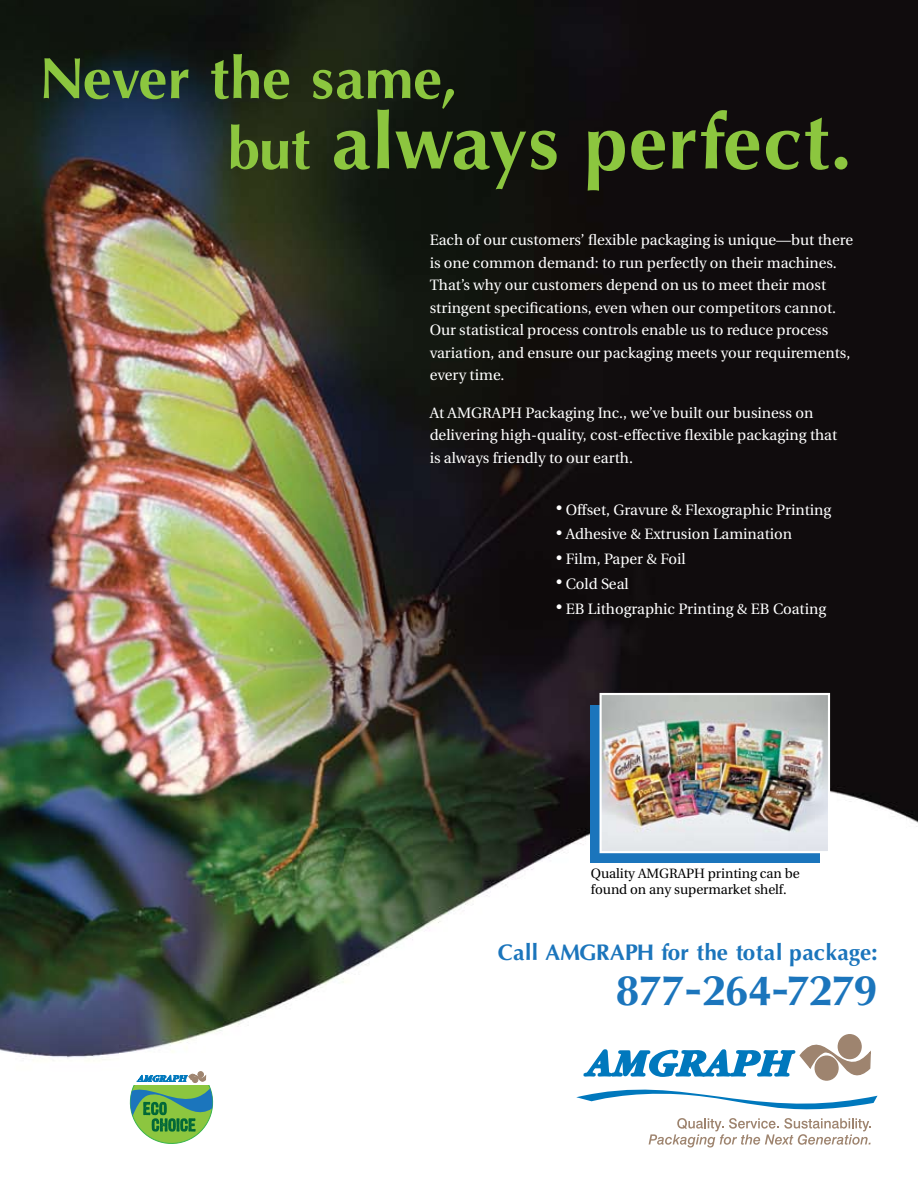
<style>
.page{position:relative;width:918px;height:1188px;background:#fff}
.page>*{position:absolute;margin:0;border:0;box-sizing:border-box;transform-origin:0 0}
.t1{font:700 74.1px "Omni";letter-spacing:-.02em;color:#8cc63f}
.t2{font:700 55.5px "Omni";letter-spacing:-.01em;color:#8cc63f}
.t3{font:700 39.3px "Omni";letter-spacing:-.025em;color:#1b75bc}
.t4{font:700 21.45px "Omni";letter-spacing:-.01em;color:#1b75bc}
.t5{font:15px/22.5px "Utopia";color:#fff}
.t6{font:13.5px/16.2px "Utopia";letter-spacing:-.005em;color:#000}
.s1{font-size:55.5px}
</style>
<div class="page">
<img style="left:0;top:0;width:918px;height:1148px">
<svg style="left:125px;top:1072px;width:93px;height:76px"></svg>
<div style="left:838px;top:1035px;width:23px;height:24px;background:#9e846f;border-radius:50%"></div>
<div style="left:838px;top:1034px;width:24px;height:25px;border:1px solid #9e846f;border-radius:50%"></div>
<svg style="left:576px;top:1038px;width:301px;height:109px"></svg>
<div style="left:590px;top:705px;width:230px;height:157px;background:#1b75bc"></div>
<img style="left:603px;top:696px;width:224px;height:154px">
<div style="left:600px;top:693px;width:230px;height:160px;border:2px solid #fff"></div>
<h2 class="t2" style="left:41px;top:45px;width:417px">Never the same,</h2>
<h1 class="t1" style="left:227px;top:97px;width:625px"><span class="s1">but</span> always perfect.</h1>
<p class="t5" style="left:430px;top:229px;width:425px">Each of our customers’ flexible packaging is unique—but there is one common demand: to run perfectly on their machines.<br>That’s why our customers depend on us to meet their most stringent specifications, even when our competitors cannot.<br>Our statistical process controls enable us to reduce process variation, and ensure our packaging meets your requirements, every time.</p>
<p class="t5" style="left:430px;top:402px;width:409px">At AMGRAPH Packaging Inc., we’ve built our business on delivering high-quality, cost-effective flexible packaging that is always friendly to our earth.</p>
<p class="t5" style="left:556px;top:499px;width:277px">• Offset, Gravure &amp; Flexographic Printing</p>
<p class="t5" style="left:556px;top:523px;width:237px">• Adhesive &amp; Extrusion Lamination</p>
<p class="t5" style="left:556px;top:548px;width:131px">• Film, Paper &amp; Foil</p>
<p class="t5" style="left:556px;top:573px;width:74px">• Cold Seal</p>
<p class="t5" style="left:556px;top:598px;width:271px">• EB Lithographic Printing &amp; EB Coating</p>
<p class="t6" style="left:591px;top:866px;width:210px">Quality AMGRAPH printing can be found on any supermarket shelf.</p>
<h3 class="t4" style="left:497px;top:939px;width:381px">Call AMGRAPH for the total package:</h3>
<h3 class="t3" style="left:616px;top:967px;width:263px">877-264-7279</h3>
</div>
